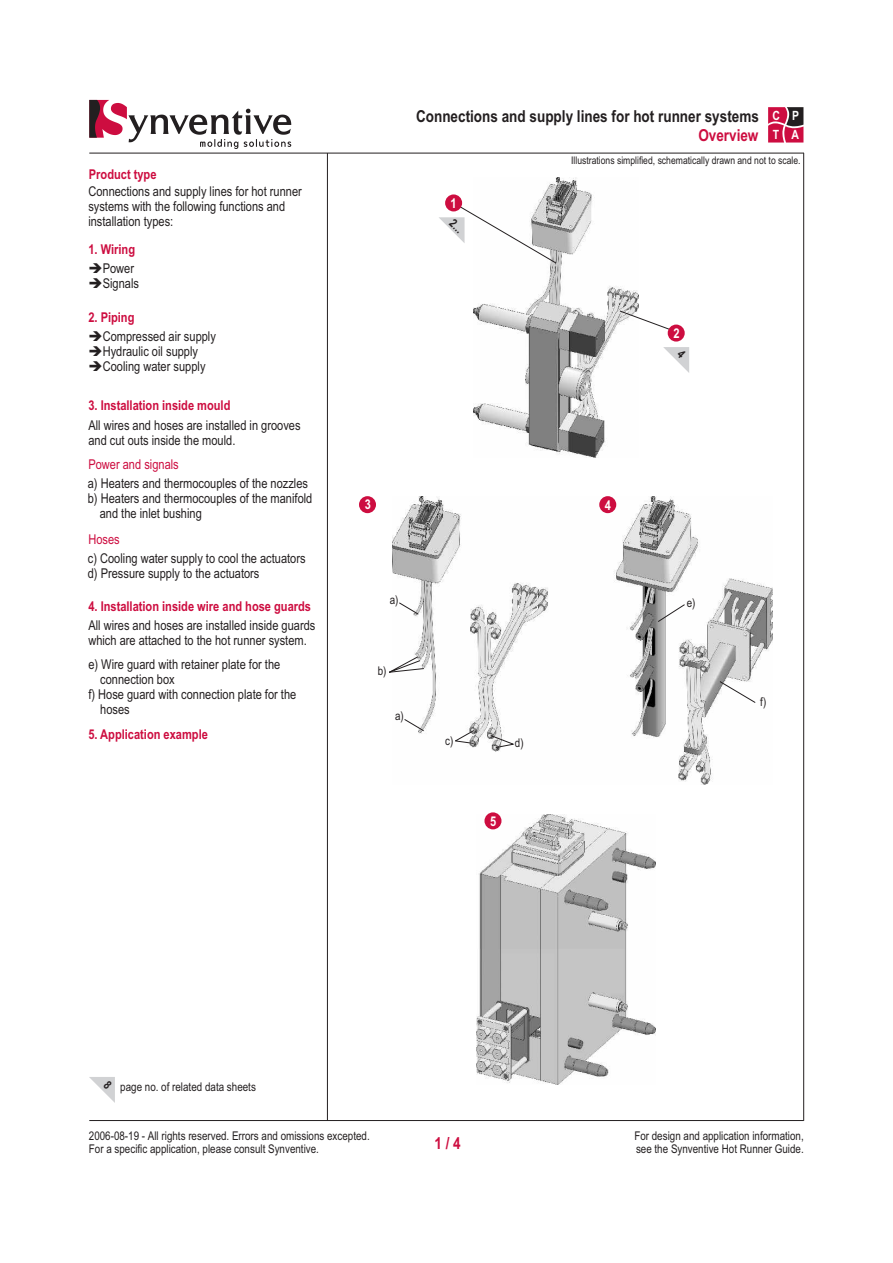
<style>
.page{position:relative;width:893px;height:1263px;background:#fff}
.page>*{position:absolute;margin:0;border:0;box-sizing:border-box;transform-origin:0 0}
.t1{font:700 16.5px "Arial Narrow";color:#231f20}
.t2{font:700 16.5px "Arial Narrow";color:#cd0d40}
.t3{font:13.5px/15px "Arial Narrow";color:#231f20}
.t4{font:700 13.5px "Arial Narrow";color:#cd0d40}
.t5{font:13.5px "Arial Narrow";color:#cd0d40}
.t6{font:700 13.5px "Arial Narrow";color:#fff}
.t7{font:700 12.75px/19.2px "Arial Narrow";color:#fff}
.t8{font:12px/13.5px "Arial Narrow";color:#231f20}
.t9{font:700 12px "Arial Narrow";color:#231f20}
.t10{font:10.5px "Arial Narrow";color:#231f20}
</style>
<div class="page">
<img style="left:393px;top:496px;width:379px;height:288px">
<img style="left:473px;top:178px;width:165px;height:279px">
<img style="left:477px;top:815px;width:178px;height:269px">
<div style="left:359px;top:496px;width:17px;height:17px;background:#cd0d40;border-radius:50%"></div>
<div style="left:599px;top:496px;width:17px;height:17px;background:#cd0d40;border-radius:50%"></div>
<div style="left:484px;top:812px;width:17px;height:17px;background:#cd0d40;border-radius:50%"></div>
<svg style="left:439px;top:202px;width:118px;height:62px"></svg>
<div style="left:445px;top:194px;width:17px;height:17px;background:#cd0d40;border-radius:50%"></div>
<svg style="left:619px;top:310px;width:58px;height:23px"></svg>
<div style="left:668px;top:325px;width:17px;height:17px;background:#cd0d40;border-radius:50%"></div>
<svg style="left:399px;top:602px;width:20px;height:13px"></svg>
<svg style="left:404px;top:719px;width:20px;height:12px"></svg>
<svg style="left:719px;top:681px;width:37px;height:22px"></svg>
<svg style="left:658px;top:604px;width:27px;height:18px"></svg>
<svg style="left:389px;top:656px;width:35px;height:19px"></svg>
<svg style="left:454px;top:730px;width:20px;height:14px"></svg>
<svg style="left:490px;top:735px;width:25px;height:13px"></svg>
<hr style="left:803px;top:153px;width:1px;height:967px;background:#231f20">
<hr style="left:89px;top:153px;width:715px;height:1px;background:#231f20">
<hr style="left:89px;top:1120px;width:715px;height:1px;background:#231f20">
<hr style="left:327px;top:153px;width:1px;height:967px;background:#231f20">
<svg style="left:768px;top:107px;width:35px;height:36px"></svg>
<svg style="left:89px;top:100px;width:202px;height:49px"></svg>
<svg style="left:663px;top:347px;width:26px;height:26px"></svg>
<svg style="left:89px;top:1077px;width:26px;height:26px"></svg>
<p class="t1" style="left:416px;top:110px;width:344px">Connections and supply lines for hot runner systems</p>
<p class="t2" style="left:698px;top:129px;width:62px">Overview</p>
<p class="t7" style="left:772px;top:107px;width:28px">C P<br>T A</p>
<p class="t4" style="left:89px;top:169px;width:69px">Product type</p>
<p class="t3" style="left:88px;top:185px;width:215px">Connections and supply lines for hot runner systems with the following functions and installation types:</p>
<p class="t3" style="left:103px;top:262px;width:38px">Power<br>Signals</p>
<p class="t3" style="left:103px;top:330px;width:115px">Compressed air supply</p>
<p class="t3" style="left:103px;top:345px;width:104px">Hydraulic oil supply<br>Cooling water supply</p>
<p class="t4" style="left:88px;top:244px;width:48px">1. Wiring</p>
<p class="t4" style="left:88px;top:312px;width:48px">2. Piping</p>
<p class="t4" style="left:88px;top:401px;width:144px">3. Installation inside mould</p>
<p class="t3" style="left:88px;top:419px;width:214px">All wires and hoses are installed in grooves and cut outs inside the mould.</p>
<p class="t3" style="left:88px;top:477px;width:222px">a) Heaters and thermocouples of the nozzles</p>
<p class="t3" style="left:88px;top:492px;width:226px">b) Heaters and thermocouples of the manifold</p>
<p class="t3" style="left:100px;top:507px;width:104px">and the inlet bushing</p>
<p class="t3" style="left:88px;top:552px;width:219px">c) Cooling water supply to cool the actuators d) Pressure supply to the actuators</p>
<p class="t5" style="left:88px;top:459px;width:92px">Power and signals</p>
<p class="t5" style="left:88px;top:534px;width:33px">Hoses</p>
<p class="t4" style="left:88px;top:601px;width:224px">4. Installation inside wire and hose guards</p>
<p class="t3" style="left:88px;top:619px;width:229px">All wires and hoses are installed inside guards which are attached to the hot runner system.</p>
<p class="t3" style="left:88px;top:658px;width:193px">e) Wire guard with retainer plate for the</p>
<p class="t3" style="left:100px;top:673px;width:76px">connection box</p>
<p class="t3" style="left:88px;top:688px;width:209px">f) Hose guard with connection plate for the</p>
<p class="t3" style="left:100px;top:703px;width:31px">hoses</p>
<p class="t4" style="left:88px;top:730px;width:121px">5. Application example</p>
<p class="t6" style="left:451px;top:198px;width:8px">1</p>
<p class="t9" style="left:455px;top:218px;width:15px;rotate:45deg">2...</p>
<p class="t10" style="left:571px;top:156px;width:231px">Illustrations simplified, schematically drawn and not to scale.</p>
<p class="t6" style="left:673px;top:328px;width:8px">2</p>
<p class="t6" style="left:365px;top:500px;width:8px">3</p>
<p class="t6" style="left:605px;top:500px;width:8px">4</p>
<p class="t8" style="left:390px;top:594px;width:10px">a)</p>
<p class="t8" style="left:378px;top:665px;width:10px">b)</p>
<p class="t8" style="left:395px;top:710px;width:10px">a)</p>
<p class="t8" style="left:445px;top:735px;width:10px">c)</p>
<p class="t8" style="left:515px;top:737px;width:10px">d)</p>
<p class="t6" style="left:490px;top:816px;width:8px">5</p>
<p class="t8" style="left:687px;top:597px;width:10px">e)</p>
<p class="t8" style="left:760px;top:697px;width:8px">f)</p>
<p class="t8" style="left:120px;top:1081px;width:137px">page no. of related data sheets</p>
<p class="t8" style="left:89px;top:1130px;width:282px">2006-08-19 - All rights reserved. Errors and omissions excepted.<br>For a specific application, please consult Synventive.</p>
<p class="t2" style="left:434px;top:1137px;width:28px">1 / 4</p>
<p class="t8" style="left:634px;top:1130px;width:171px">For design and application information, see the Synventive Hot Runner Guide.</p>
</div>
